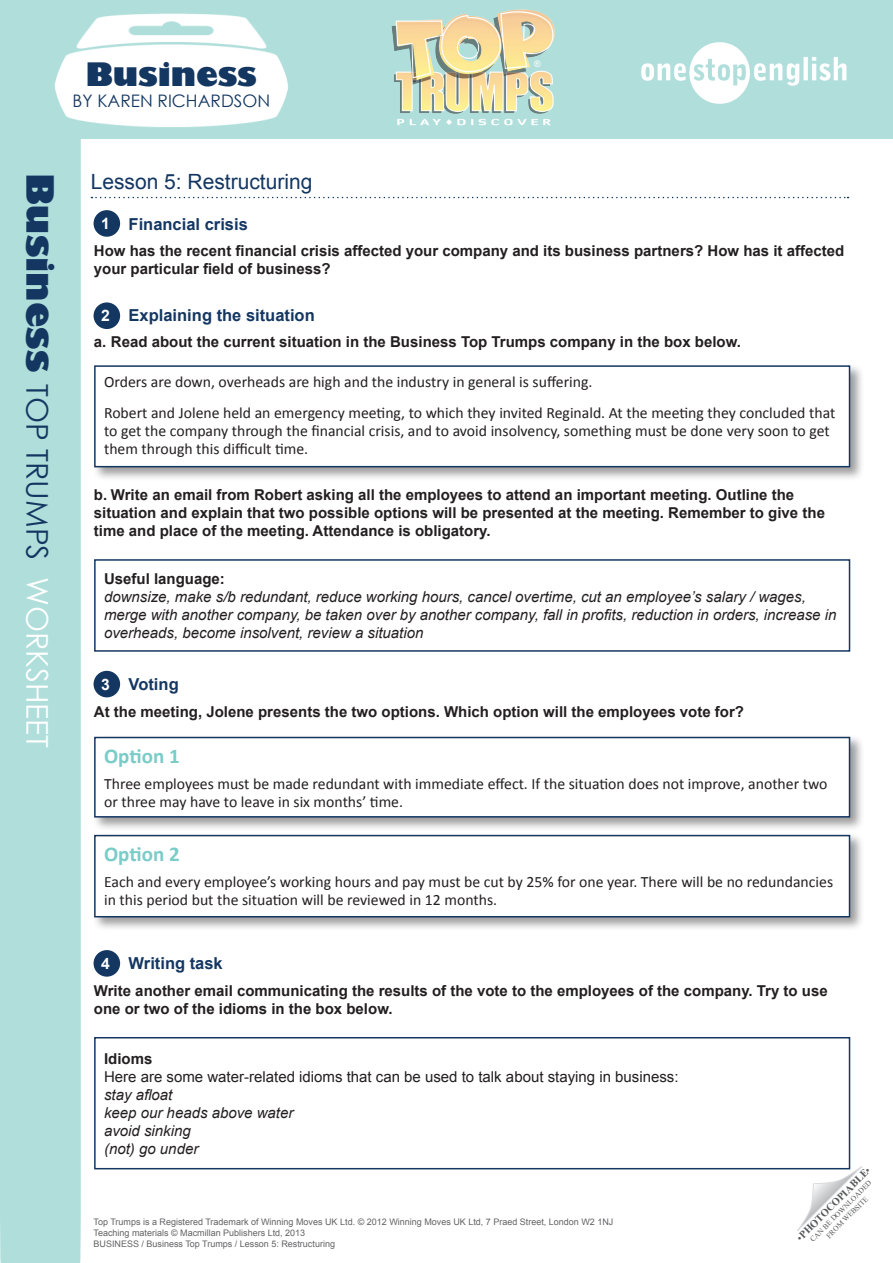
<style>
.page{position:relative;width:893px;height:1263px;background:#fff}
.page>*{position:absolute;margin:0;border:0;box-sizing:border-box;transform-origin:0 0}
.t1{font:800 31.5px "Gill Sans";color:#143762}
.copy{font:30px "Century Gothic";color:#143762}
.t2{font:21px "Arial";color:#143762}
.t3{font:700 21px "Calibri";color:#7accc8}
.t4{font:17.25px "Century Gothic";color:#143762}
.copy-2{font:700 16.5px "Arial";color:#143762}
.t5{font:15.75px/18px "Calibri";color:#231f20}
.copy-3{font:700 15.75px "Arial";color:#fff}
.copy-4{font:700 15px/18px "Arial";color:#231f20}
.t6{font:italic 15px/18px "Arial";color:#231f20}
.t7{font:15px "Arial";color:#231f20}
.t8{font:700 10.5px "Times New Roman";color:#57585a}
.t9{font:9px/10.8px "Arial";color:#636366}
.t10{font:9px "Arial";color:#fff}
.t11{font:7.5px/9px "Times New Roman";color:#57585a;text-align:center}
.s1{font-family:"Gill Sans";font-weight:800;font-size:36.6px}
.s2{color:#fff}
.s3{font-weight:400}
</style>
<div class="page">
<div style="left:0;top:0;width:893px;height:139px;background:#afdedb"></div>
<div style="left:0;top:139px;width:81px;height:1124px;background:#afdedb"></div>
<svg style="left:797px;top:1166px;width:65px;height:65px"></svg>
<img style="left:391px;top:9px;width:164px;height:117px">
<img style="left:49px;top:13px;width:239px;height:155px">
<svg style="left:91px;top:197px;width:757px;height:1px"></svg>
<img style="left:641px;top:42px;width:206px;height:62px">
<div style="left:94px;top:210px;width:26px;height:27px;background:#143762;border-radius:50%"></div>
<div style="left:94px;top:302px;width:26px;height:27px;background:#143762;border-radius:50%"></div>
<div style="left:94px;top:671px;width:26px;height:26px;background:#143762;border-radius:50%"></div>
<div style="left:94px;top:950px;width:26px;height:27px;background:#143762;border-radius:50%"></div>
<div style="left:92px;top:363px;width:773px;height:118px;background:#231f20;opacity:.45"></div>
<div style="left:95px;top:366px;width:754px;height:101px;background:#fff"></div>
<div style="left:94px;top:365px;width:756px;height:102px;border:2px solid #143762"></div>
<div style="left:92px;top:734px;width:772px;height:98px;background:#231f20;opacity:.45"></div>
<div style="left:95px;top:737px;width:754px;height:80px;background:#fff"></div>
<div style="left:94px;top:737px;width:756px;height:80px;border:2px solid #143762"></div>
<div style="left:92px;top:833px;width:772px;height:98px;background:#231f20;opacity:.45"></div>
<div style="left:95px;top:836px;width:754px;height:81px;background:#fff"></div>
<div style="left:94px;top:835px;width:756px;height:82px;border:2px solid #143762"></div>
<div style="left:94px;top:559px;width:756px;height:93px;border:2px solid #143762"></div>
<div style="left:94px;top:1037px;width:756px;height:132px;border:2px solid #143762"></div>
<h1 class="t1" style="left:86px;top:55px;width:173px">Business</h1>
<p class="t4" style="left:72px;top:88px;width:199px">BY KAREN RICHARDSON</p>
<p class="t10" style="left:534px;top:58px;width:8px">®</p>
<p class="copy" style="left:58px;top:173px;width:576px;rotate:90deg"><span class="s1">Business</span> TOP TRUMPS <span class="s2">WORKSHEET</span></p>
<h3 class="t2" style="left:91px;top:167px;width:223px">Lesson 5: Restructuring</h3>
<p class="copy-3" style="left:101px;top:213px;width:10px">1</p>
<p class="copy-2" style="left:129px;top:213px;width:121px">Financial crisis</p>
<p class="copy-4" style="left:94px;top:243px;width:752px">How has the recent financial crisis affected your company and its business partners? How has it affected your particular field of business?</p>
<p class="copy-2" style="left:129px;top:304px;width:188px">Explaining the situation</p>
<p class="copy-4" style="left:94px;top:333px;width:649px">a. Read about the current situation in the Business Top Trumps company in the box below.</p>
<p class="copy-3" style="left:101px;top:305px;width:10px">2</p>
<p class="t5" style="left:104px;top:373px;width:490px">Orders are down, overheads are high and the industry in general is suffering.</p>
<p class="t5" style="left:104px;top:404px;width:733px">Robert and Jolene held an emergency meeting, to which they invited Reginald. At the meeting they concluded that to get the company through the financial crisis, and to avoid insolvency, something must be done very soon to get them through this difficult time.</p>
<p class="copy-4" style="left:94px;top:486px;width:733px">b. Write an email from Robert asking all the employees to attend an important meeting. Outline the situation and explain that two possible options will be presented at the meeting. Remember to give the time and place of the meeting. Attendance is obligatory.</p>
<p class="copy-4" style="left:104px;top:570px;width:122px">Useful language:</p>
<p class="t6" style="left:104px;top:588px;width:734px">downsize, make s/b redundant, reduce working hours, cancel overtime, cut an employee’s salary / wages, merge with another company, be taken over by another company, fall in profits, reduction in orders, increase in overheads, become insolvent, review a situation</p>
<p class="copy-2" style="left:129px;top:673px;width:52px">Voting</p>
<p class="copy-4" style="left:94px;top:703px;width:652px">At the meeting, Jolene presents the two options. Which option will the employees vote for?</p>
<p class="copy-3" style="left:101px;top:674px;width:10px">3</p>
<p class="t3" style="left:104px;top:742px;width:77px">Option 1</p>
<p class="t5" style="left:104px;top:775px;width:725px">Three employees must be made redundant with immediate effect. If the situation does not improve, another two or three may have to leave in six months’ time.</p>
<p class="t3" style="left:104px;top:840px;width:77px">Option 2</p>
<p class="t5" style="left:104px;top:873px;width:730px">Each and every employee’s working hours and pay must be cut by 25% for one year. There will be no redundancies in this period but the situation will be reviewed in 12 months.</p>
<p class="copy-2" style="left:129px;top:953px;width:96px">Writing task</p>
<p class="copy-4" style="left:94px;top:982px;width:735px">Write another email communicating the results of the vote to the employees of the company. Try to use one or two of the idioms in the box below.</p>
<p class="copy-3" style="left:101px;top:953px;width:10px">4</p>
<p class="copy-4" style="left:104px;top:1050px;width:50px">Idioms</p>
<p class="t7" style="left:104px;top:1066px;width:576px">Here are some water-related idioms that can be used to talk about staying in business:</p>
<p class="t6" style="left:104px;top:1085px;width:70px">stay afloat</p>
<p class="t6" style="left:104px;top:1103px;width:191px">keep our heads above water</p>
<p class="t6" style="left:104px;top:1121px;width:88px">avoid sinking</p>
<p class="t6" style="left:104px;top:1139px;width:96px">(not) go under</p>
<p class="t9" style="left:94px;top:1217px;width:521px">Top Trumps is a Registered Trademark of Winning Moves UK Ltd. © 2012 Winning Moves UK Ltd, 7 Praed Street, London W2 1NJ<br>Teaching materials © Macmillan Publishers Ltd, 2013<br>BUSINESS / Business Top Trumps / Lesson 5: Restructuring</p>
<p class="t8" style="left:793px;top:1234px;width:101px;rotate:-45deg"><span class="s3">•</span>PHOTOCOPIABLE<span class="s3">•</span></p>
<p class="t11" style="left:808px;top:1237px;width:85px;rotate:-45deg">CAN BE DOWNLOADED<br>FROM WEBSITE</p>
</div>
